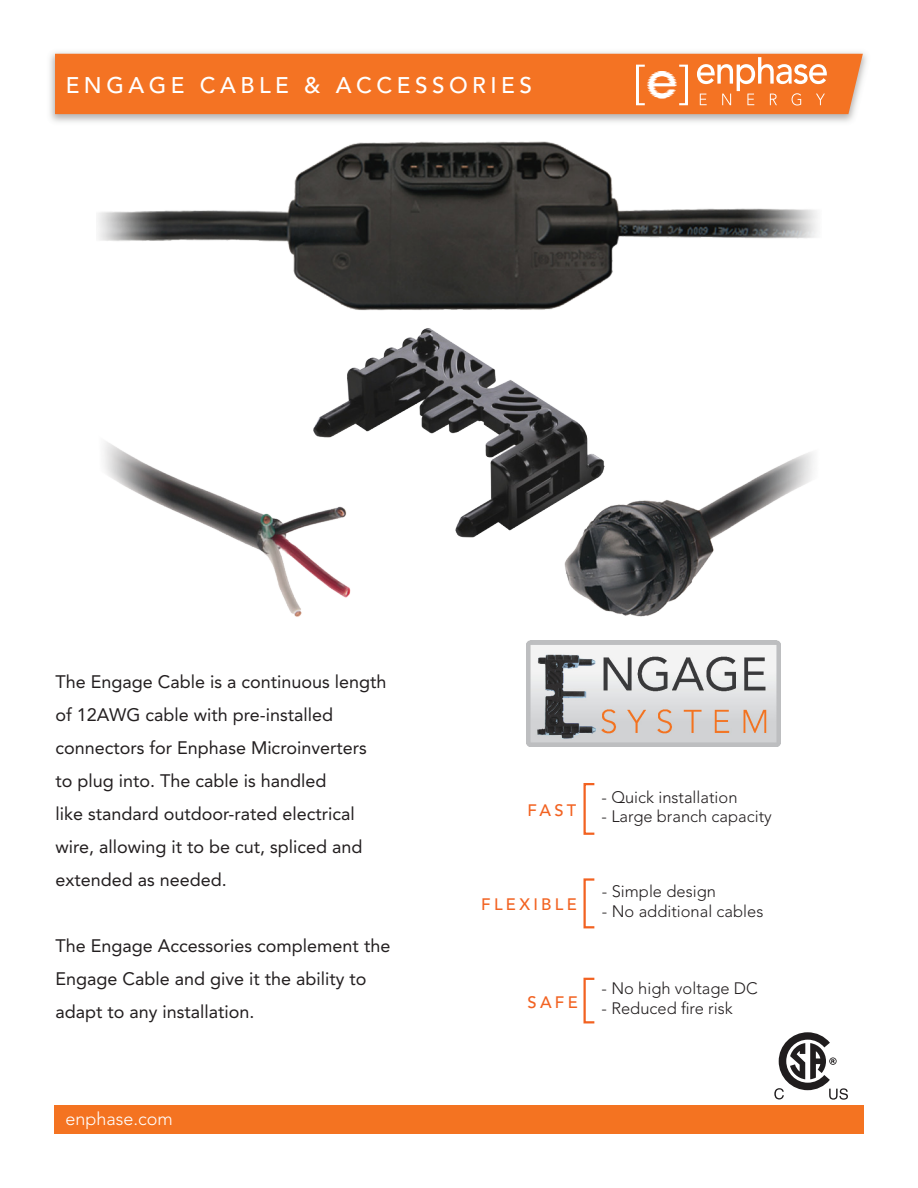
<style>
.page{position:relative;width:918px;height:1188px;background:#fff}
.page>*{position:absolute;margin:0;border:0;box-sizing:border-box;transform-origin:0 0}
.t1{font:500 22.5px "Avenir";letter-spacing:.2em;color:#fff}
.Paragraph_Style_1{font:18px/33px "Avenir";color:#231f20}
.t2{font:300 18px "Avenir";color:#fff}
.t3{font:300 16.5px "Avenir";color:#231f20}
.t4{font:500 16.5px "Avenir";letter-spacing:.2em;color:#f26221}
</style>
<div class="page">
<img style="left:50px;top:52px;width:817px;height:70px">
<div style="left:55px;top:54px;width:808px;height:60px;background:#f47323"></div>
<svg style="left:774px;top:1032px;width:74px;height:68px"></svg>
<div style="left:54px;top:1105px;width:810px;height:29px;background:#f47321"></div>
<div style="left:584px;top:783px;width:12px;height:52px;border:2px solid #f26221"></div>
<div style="left:584px;top:878px;width:12px;height:50px;border:2px solid #f26221"></div>
<div style="left:584px;top:978px;width:12px;height:45px;border:2px solid #f26221"></div>
<svg style="left:697px;top:57px;width:130px;height:49px;background:#f69153"></svg>
<svg style="left:636px;top:65px;width:52px;height:40px"></svg>
<img style="left:526px;top:718px;width:254px;height:29px">
<img style="left:97px;top:112px;width:724px;height:606px">
<p class="t1" style="left:66px;top:72px;width:468px">ENGAGE CABLE &amp; ACCESSORIES</p>
<p class="Paragraph_Style_1" style="left:56px;top:666px;width:333px">The Engage Cable is a continuous length of 12AWG cable with pre-installed connectors for Enphase Microinverters to plug into. The cable is handled<br>like standard outdoor-rated electrical wire, allowing it to be cut, spliced and extended as needed.</p>
<p class="Paragraph_Style_1" style="left:56px;top:930px;width:336px">The Engage Accessories complement the<br>Engage Cable and give it the ability to adapt to any installation.</p>
<p class="t2" style="left:65px;top:1109px;width:109px">enphase.com</p>
<p class="t4" style="left:528px;top:801px;width:50px">FAST</p>
<p class="t4" style="left:481px;top:895px;width:97px">FLEXIBLE</p>
<p class="t3" style="left:602px;top:787px;width:137px">- Quick installation</p>
<p class="t3" style="left:602px;top:807px;width:172px">- Large branch capacity</p>
<p class="t3" style="left:602px;top:882px;width:115px">- Simple design</p>
<p class="t3" style="left:602px;top:901px;width:163px">- No additional cables</p>
<p class="t4" style="left:528px;top:993px;width:52px">SAFE</p>
<p class="t3" style="left:602px;top:979px;width:158px">- No high voltage DC</p>
<p class="t3" style="left:602px;top:999px;width:133px">- Reduced fire risk</p>
</div>
